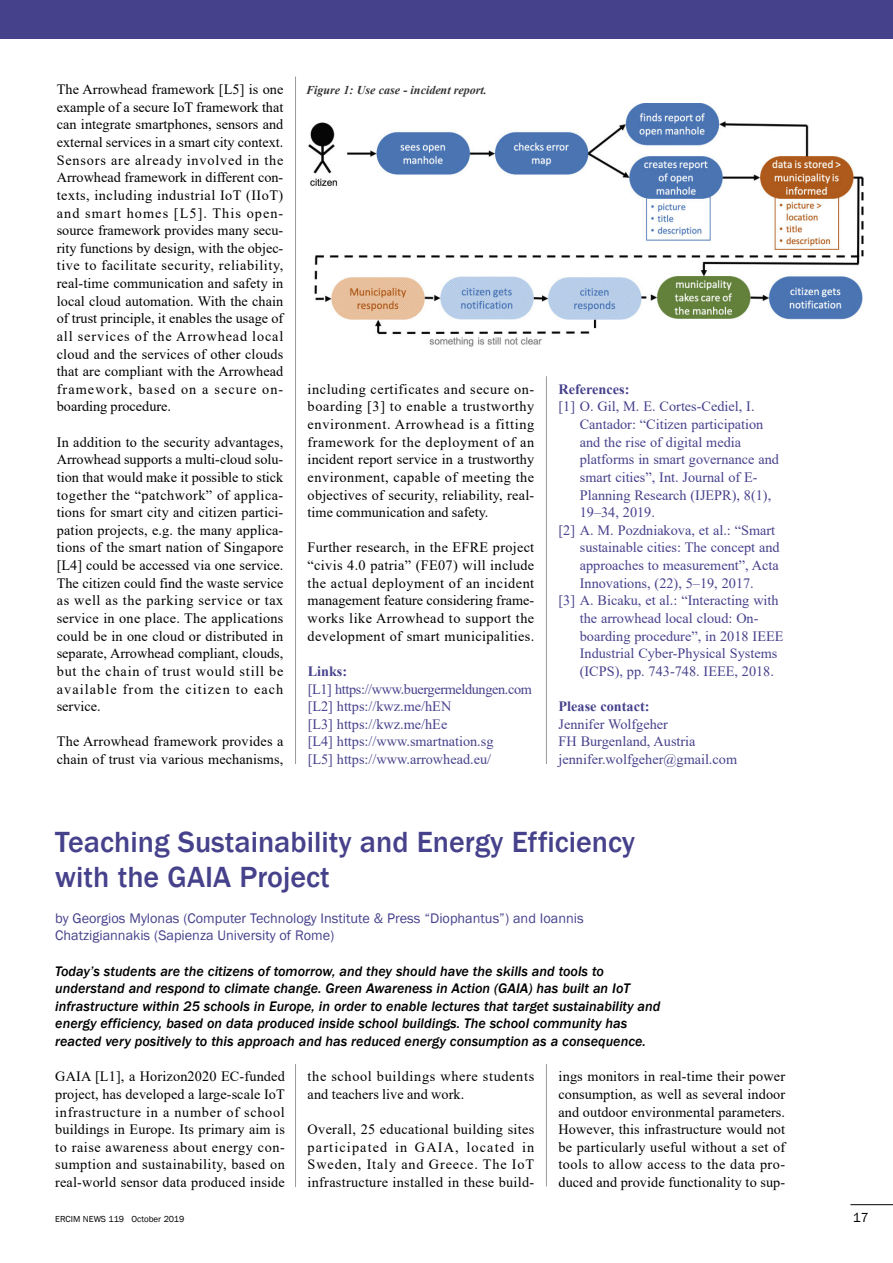
<style>
.page{position:relative;width:893px;height:1263px;background:#fff}
.page>*{position:absolute;margin:0;border:0;box-sizing:border-box;transform-origin:0 0}
.t1{font:500 30px/35.2px "Franklin Gothic";color:#46418b}
.t2{font:14.25px/17.5px "Times New Roman";letter-spacing:.015em;color:#000;text-align:justify}
.t3{font:14.25px/17.7px "Times New Roman";color:#46418b}
.t4{font:italic 500 14.25px/17.5px "Franklin Gothic";color:#000}
.t5{font:14.25px/17.5px "Franklin Gothic";color:#46418b}
.t6{font:14.25px/17.5px "Times New Roman";letter-spacing:.045em;color:#000}
.t7{font:700 14.25px "Times New Roman";color:#46418b}
.t8{font:13.5px "Franklin Gothic";color:#000}
.t9{font:italic 700 12px "Times New Roman";color:#333}
.t10{font:9px "Franklin Gothic";color:#000}
</style>
<div class="page">
<hr style="left:295px;top:77px;width:1px;height:687px;background:#999">
<hr style="left:295px;top:1064px;width:1px;height:123px;background:#999">
<hr style="left:546px;top:376px;width:1px;height:388px;background:#999">
<hr style="left:546px;top:1064px;width:1px;height:122px;background:#999">
<hr style="left:850px;top:1204px;width:43px;height:1px;background:#000">
<div style="left:0;top:0;width:893px;height:38px;background:#46418b"></div>
<img style="left:308px;top:104px;width:556px;height:243px">
<div style="left:306px;top:77px;width:230px;height:28px;background:#fff"></div>
<p class="t2" style="left:57px;top:81px;width:228px">The Arrowhead framework [L5] is one example of a secure IoT framework that can integrate smartphones, sensors and external services in a smart city context.<br>Sensors are already involved in the Arrowhead framework in different con&shy;texts, including industrial IoT (IIoT) and smart homes [L5]. This open&shy;source framework provides many secu&shy;rity functions by design, with the objec&shy;tive to facilitate security, reliability, real-time communication and safety in local cloud automation. With the chain of trust principle, it enables the usage of all services of the Arrowhead local cloud and the services of other clouds that are compliant with the Arrowhead framework, based on a secure on&shy;boarding procedure.</p>
<p class="t2" style="left:57px;top:433px;width:228px">In addition to the security advantages, Arrowhead supports a multi-cloud solu&shy;tion that would make it possible to stick together the “patchwork” of applica&shy;tions for smart city and citizen partici&shy;pation projects, e.g. the many applica&shy;tions of the smart nation of Singapore [L4] could be accessed via one service.<br>The citizen could find the waste service as well as the parking service or tax service in one place. The applications could be in one cloud or distributed in separate, Arrowhead compliant, clouds, but the chain of trust would still be available from the citizen to each service.</p>
<p class="t2" style="left:57px;top:733px;width:228px">The Arrowhead framework provides a chain of trust via various mechanisms,</p>
<p class="t9" style="left:306px;top:83px;width:182px">Figure 1: Use case - incident report.</p>
<p class="t2" style="left:308px;top:380px;width:228px">including certificates and secure on&shy;boarding [3] to enable a trustworthy environment. Arrowhead is a fitting framework for the deployment of an incident report service in a trustworthy environment, capable of meeting the objectives of security, reliability, real&shy;time communication and safety.</p>
<p class="t2" style="left:308px;top:539px;width:228px">Further research, in the EFRE project “civis 4.0 patria” (FE07) will include the actual deployment of an incident management feature considering frame&shy;works like Arrowhead to support the development of smart municipalities.</p>
<p class="t7" style="left:308px;top:663px;width:41px">Links:</p>
<p class="t3" style="left:308px;top:680px;width:226px">[L1] https://www.buergermeldungen.com [L2] https://kwz.me/hEN<br>[L3] https://kwz.me/hEe<br>[L4] https://www.smartnation.sg<br>[L5] https://www.arrowhead.eu/</p>
<p class="t7" style="left:559px;top:381px;width:72px">References:</p>
<p class="t3" style="left:559px;top:398px;width:197px">[1] O. Gil, M. E. Cortes-Cediel, I.</p>
<p class="t3" style="left:580px;top:415px;width:185px">Cantador: “Citizen participation</p>
<p class="t3" style="left:580px;top:433px;width:163px">and the rise of digital media</p>
<p class="t3" style="left:580px;top:451px;width:201px">platforms in smart governance and</p>
<p class="t3" style="left:580px;top:468px;width:179px">smart cities”, Int. Journal of E-</p>
<p class="t3" style="left:580px;top:486px;width:193px">Planning Research (IJEPR), 8(1),</p>
<p class="t3" style="left:580px;top:504px;width:77px">19–34, 2019.</p>
<p class="t3" style="left:559px;top:521px;width:218px">[2] A. M. Pozdniakova, et al.: “Smart</p>
<p class="t3" style="left:580px;top:539px;width:201px">sustainable cities: The concept and</p>
<p class="t3" style="left:580px;top:556px;width:200px">approaches to measurement”, Acta</p>
<p class="t3" style="left:580px;top:574px;width:176px">Innovations, (22), 5–19, 2017.</p>
<p class="t3" style="left:559px;top:592px;width:222px">[3] A. Bicaku, et al.: “Interacting with</p>
<p class="t3" style="left:580px;top:609px;width:180px">the arrowhead local cloud: On-</p>
<p class="t3" style="left:580px;top:627px;width:205px">boarding procedure”, in 2018 IEEE</p>
<p class="t3" style="left:580px;top:645px;width:199px">Industrial Cyber-Physical Systems</p>
<p class="t3" style="left:580px;top:662px;width:196px">(ICPS), pp. 743-748. IEEE, 2018.</p>
<p class="t7" style="left:559px;top:698px;width:92px">Please contact:</p>
<p class="t3" style="left:559px;top:715px;width:180px">Jennifer Wolfgeher<br>FH Burgenland, Austria jennifer.wolfgeher@gmail.com</p>
<h1 class="t1" style="left:55px;top:824px;width:581px">Teaching Sustainability and Energy Efficiency with the GAIA Project</h1>
<p class="t5" style="left:55px;top:909px;width:530px">by Georgios Mylonas (Computer Technology Institute &amp; Press “Diophantus”) and Ioannis<br>Chatzigiannakis (Sapienza University of Rome)</p>
<p class="t4" style="left:55px;top:962px;width:607px">Today’s students are the citizens of tomorrow, and they should have the skills and tools to understand and respond to climate change. Green Awareness in Action (GAIA) has built an IoT infrastructure within 25 schools in Europe, in order to enable lectures that target sustainability and energy efficiency, based on data produced inside school buildings. The school community has reacted very positively to this approach and has reduced energy consumption as a consequence.</p>
<p class="t2" style="left:55px;top:1068px;width:231px">GAIA [L1], a Horizon2020 EC-funded project, has developed a large-scale IoT infrastructure in a number of school buildings in Europe. Its primary aim is to raise awareness about energy con&shy;sumption and sustainability, based on real-world sensor data produced inside</p>
<p class="t6" style="left:308px;top:1068px;width:228px">the school buildings where students and teachers live and work.</p>
<p class="t2" style="left:558px;top:1068px;width:228px">ings monitors in real-time their power consumption, as well as several indoor and outdoor environmental parameters.<br>However, this infrastructure would not be particularly useful without a set of tools to allow access to the data pro&shy;duced and provide functionality to sup-</p>
<p class="t2" style="left:308px;top:1120px;width:228px">Overall, 25 educational building sites participated in GAIA, located in Sweden, Italy and Greece. The IoT infrastructure installed in these build-</p>
<p class="t10" style="left:55px;top:1214px;width:131px">ERCIM NEWS 119 October 2019</p>
<p class="t8" style="left:853px;top:1210px;width:17px">17</p>
</div>
